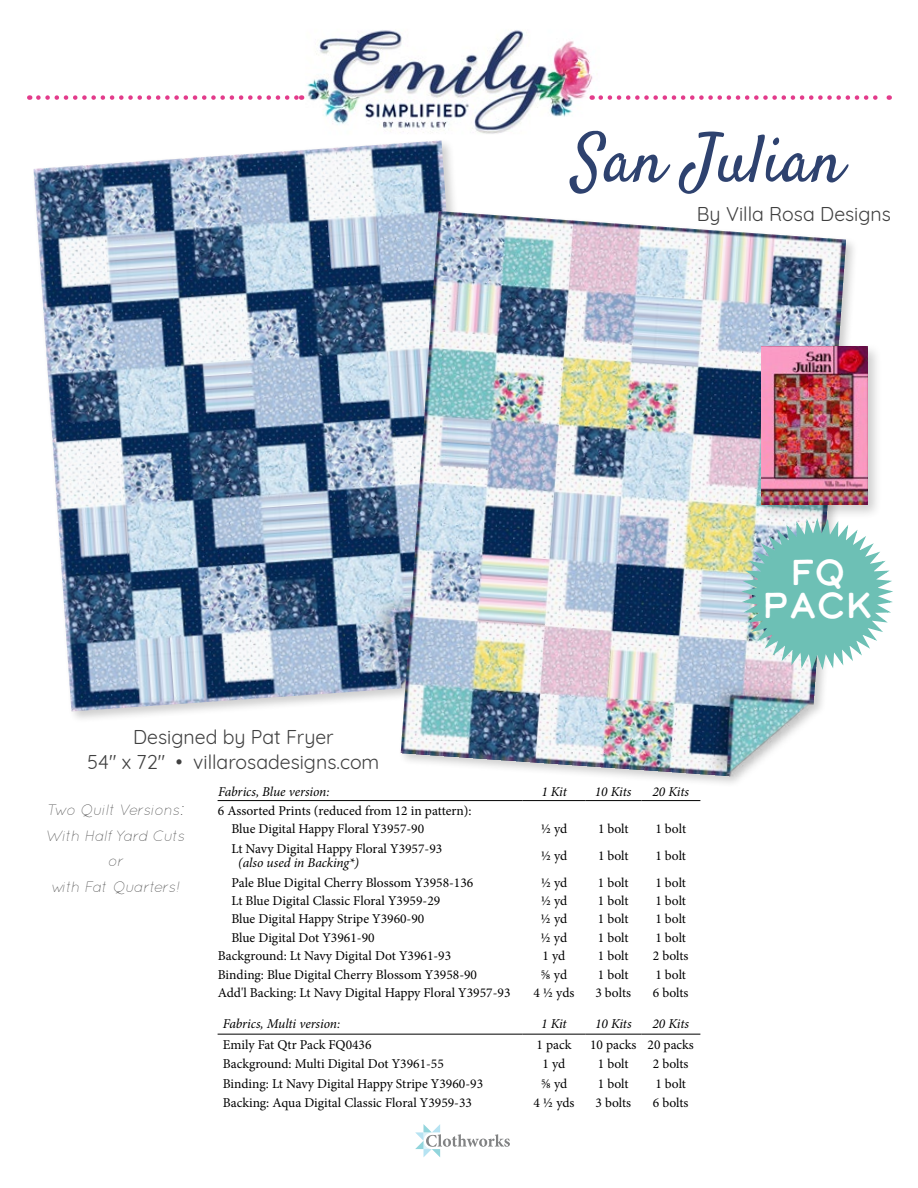
<style>
.page{position:relative;width:918px;height:1188px;background:#fff}
.page>*{position:absolute;margin:0;border:0;box-sizing:border-box;transform-origin:0 0}
.t1{font:67.5px "Satisfy";color:#2e426f}
.t2{font:36px/33px "Calder Dark";color:#fff;text-align:center}
.t3{font:19.5px/25.5px "Quicksand";color:#404040;text-align:center}
.t4{font:italic 300 15px/25.5px "Quicksand";letter-spacing:-.03em;color:#404040;text-align:center}
.t5{font:13.5px/18.1px "Minion Pro";color:#000}
.t6{font:italic 13.5px "Minion Pro";letter-spacing:-.01em;color:#000}
</style>
<div class="page">
<img style="left:302px;top:30px;width:299px;height:104px">
<hr style="left:218px;top:1034px;width:305px;height:1px;background:#000">
<hr style="left:523px;top:1034px;width:62px;height:1px;background:#000">
<hr style="left:585px;top:1034px;width:56px;height:1px;background:#000">
<hr style="left:641px;top:1034px;width:59px;height:1px;background:#000">
<div style="left:31px;top:138px;width:455px;height:585px;background:#000;opacity:.2"></div>
<img style="left:33px;top:140px;width:446px;height:571px">
<hr style="left:218px;top:800px;width:305px;height:1px;background:#000">
<hr style="left:523px;top:800px;width:62px;height:1px;background:#000">
<hr style="left:585px;top:800px;width:56px;height:1px;background:#000">
<hr style="left:641px;top:800px;width:59px;height:1px;background:#000">
<svg style="left:38px;top:95px;width:264px;height:5px"></svg>
<svg style="left:601px;top:95px;width:289px;height:5px"></svg>
<svg style="left:415px;top:1124px;width:95px;height:33px"></svg>
<div style="left:398px;top:208px;width:460px;height:581px;background:#000;opacity:.2"></div>
<img style="left:401px;top:211px;width:445px;height:571px">
<svg style="left:739px;top:516px;width:154px;height:157px"></svg>
<div style="left:758px;top:343px;width:125px;height:177px;background:#000;opacity:.2"></div>
<img style="left:762px;top:347px;width:105px;height:158px">
<h1 class="t1" style="left:573px;top:118px;width:272px">San Julian</h1>
<h3 class="t3" style="left:697px;top:199px;width:196px">By Villa Rosa Designs</h3>
<h3 class="t3" style="left:87px;top:722px;width:293px">Designed by Pat Fryer<br>54" x 72" • villarosadesigns.com</h3>
<p class="t4" style="left:47px;top:797px;width:140px">Two Quilt Versions:<br>With Half Yard Cuts or<br>with Fat Quarters!</p>
<p class="t6" style="left:218px;top:783px;width:113px">Fabrics, Blue version:</p>
<p class="t6" style="left:541px;top:783px;width:27px">1 Kit</p>
<p class="t6" style="left:595px;top:783px;width:38px">10 Kits</p>
<p class="t6" style="left:653px;top:783px;width:38px">20 Kits</p>
<p class="t5" style="left:231px;top:801px;width:242px;text-indent:-14px">6 Assorted Prints (reduced from 12 in pattern):<br>Blue Digital Happy Floral Y3957-90</p>
<p class="t5" style="left:541px;top:820px;width:28px">½ yd</p>
<p class="t5" style="left:598px;top:820px;width:32px">1 bolt</p>
<p class="t5" style="left:655px;top:820px;width:32px">1 bolt</p>
<p class="t5" style="left:231px;top:840px;width:212px">Lt Navy Digital Happy Floral Y3957-93</p>
<p class="t6" style="left:238px;top:853px;width:122px">(also used in Backing*)</p>
<p class="t5" style="left:541px;top:847px;width:28px">½ yd</p>
<p class="t5" style="left:598px;top:847px;width:32px">1 bolt</p>
<p class="t5" style="left:655px;top:847px;width:32px">1 bolt</p>
<p class="t5" style="left:231px;top:873px;width:244px">Pale Blue Digital Cherry Blossom Y3958-136</p>
<p class="t5" style="left:541px;top:873px;width:28px">½ yd</p>
<p class="t5" style="left:598px;top:873px;width:32px">1 bolt</p>
<p class="t5" style="left:655px;top:873px;width:32px">1 bolt</p>
<p class="t5" style="left:231px;top:892px;width:210px">Lt Blue Digital Classic Floral Y3959-29</p>
<p class="t5" style="left:541px;top:892px;width:28px">½ yd</p>
<p class="t5" style="left:598px;top:892px;width:32px">1 bolt</p>
<p class="t5" style="left:655px;top:892px;width:32px">1 bolt</p>
<p class="t5" style="left:231px;top:910px;width:195px">Blue Digital Happy Stripe Y3960-90</p>
<p class="t5" style="left:541px;top:910px;width:28px">½ yd</p>
<p class="t5" style="left:598px;top:910px;width:32px">1 bolt</p>
<p class="t5" style="left:655px;top:910px;width:32px">1 bolt</p>
<p class="t5" style="left:231px;top:928px;width:145px">Blue Digital Dot Y3961-90</p>
<p class="t5" style="left:541px;top:928px;width:28px">½ yd</p>
<p class="t5" style="left:598px;top:928px;width:32px">1 bolt</p>
<p class="t5" style="left:655px;top:928px;width:32px">1 bolt</p>
<p class="t5" style="left:218px;top:947px;width:235px">Background: Lt Navy Digital Dot Y3961-93</p>
<p class="t5" style="left:543px;top:947px;width:24px">1 yd</p>
<p class="t5" style="left:598px;top:947px;width:32px">1 bolt</p>
<p class="t5" style="left:653px;top:947px;width:37px">2 bolts</p>
<p class="t5" style="left:218px;top:965px;width:261px">Binding: Blue Digital Cherry Blossom Y3958-90</p>
<p class="t5" style="left:541px;top:965px;width:28px">⅝ yd</p>
<p class="t5" style="left:598px;top:965px;width:32px">1 bolt</p>
<p class="t5" style="left:655px;top:965px;width:32px">1 bolt</p>
<p class="t5" style="left:218px;top:984px;width:294px">Add'l Backing: Lt Navy Digital Happy Floral Y3957-93</p>
<p class="t5" style="left:533px;top:984px;width:43px">4 ½ yds</p>
<p class="t5" style="left:595px;top:984px;width:37px">3 bolts</p>
<p class="t5" style="left:653px;top:984px;width:37px">6 bolts</p>
<p class="t6" style="left:223px;top:1014px;width:119px">Fabrics, Multi version:</p>
<p class="t6" style="left:541px;top:1014px;width:27px">1 Kit</p>
<p class="t6" style="left:595px;top:1014px;width:38px">10 Kits</p>
<p class="t6" style="left:652px;top:1014px;width:38px">20 Kits</p>
<p class="t5" style="left:223px;top:1035px;width:150px">Emily Fat Qtr Pack FQ0436</p>
<p class="t5" style="left:537px;top:1035px;width:36px">1 pack</p>
<p class="t5" style="left:590px;top:1035px;width:105px">10 packs 20 packs</p>
<p class="t5" style="left:223px;top:1055px;width:223px">Background: Multi Digital Dot Y3961-55</p>
<p class="t5" style="left:543px;top:1055px;width:24px">1 yd</p>
<p class="t5" style="left:598px;top:1055px;width:32px">1 bolt</p>
<p class="t5" style="left:653px;top:1055px;width:37px">2 bolts</p>
<p class="t5" style="left:223px;top:1075px;width:262px">Binding: Lt Navy Digital Happy Stripe Y3960-93</p>
<p class="t5" style="left:541px;top:1075px;width:28px">⅝ yd</p>
<p class="t5" style="left:598px;top:1075px;width:32px">1 bolt</p>
<p class="t5" style="left:655px;top:1075px;width:32px">1 bolt</p>
<p class="t5" style="left:223px;top:1094px;width:251px">Backing: Aqua Digital Classic Floral Y3959-33</p>
<p class="t5" style="left:533px;top:1094px;width:43px">4 ½ yds</p>
<p class="t5" style="left:596px;top:1094px;width:37px">3 bolts</p>
<p class="t5" style="left:653px;top:1094px;width:37px">6 bolts</p>
<h2 class="t2" style="left:762px;top:555px;width:113px">FQ<br>Pack</h2>
</div>
